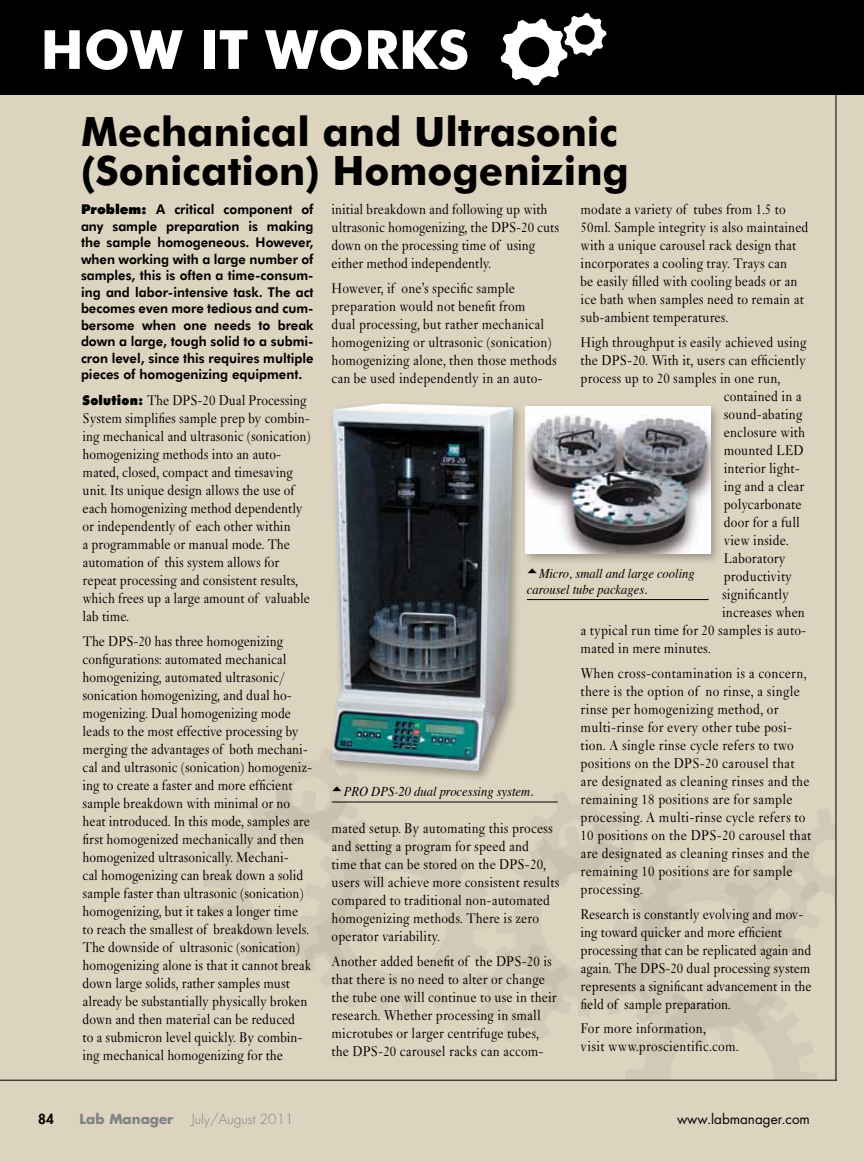
<style>
.page{position:relative;width:864px;height:1161px;background:#fff}
.page>*{position:absolute;margin:0;border:0;box-sizing:border-box;transform-origin:0 0}
.t1{font:700 54px "Futura BT";color:#fff}
.t2{font:700 40.5px/39px "Futura BT";color:#000}
.t3{font:15px/18px "Janson";color:#000;scale:.91 1}
.t4{font:15px/18px "Janson";letter-spacing:.02em;color:#000;scale:.91 1}
.t5{font:800 13.5px/16.5px "Futura BT";color:#000;text-align:justify;scale:.96 1}
.t6{font:italic 13.5px/16.2px "Times";color:#000;scale:.93 1}
.t7{font:13.5px "Futura";color:#000}
.t8{font:300 13.5px "Futura";color:#808285}
.t9{font:700 13.5px "Futura";color:#808285}
.t10{font:800 13.5px "Futura";color:#000}
.s1{font-weight:900}
.s2{font-family:"Futura BT";font-weight:900;font-size:13.5px}
</style>
<div class="page">
<div style="left:0;top:55px;width:864px;height:1106px;background:#ddd4c0"></div>
<div style="left:0;top:0;width:864px;height:94px;background:#000"></div>
<hr style="left:836px;top:0;width:1px;height:1080px;background:#000">
<hr style="left:0;top:1080px;width:837px;height:1px;background:#000">
<svg style="left:501px;top:13px;width:105px;height:72px"></svg>
<div style="left:328px;top:399px;width:197px;height:384px;background:#000;opacity:.3"></div>
<img style="left:332px;top:403px;width:181px;height:344px">
<div style="left:521px;top:402px;width:201px;height:164px;background:#000;opacity:.3"></div>
<img style="left:525px;top:406px;width:185px;height:148px">
<hr style="left:527px;top:599px;width:182px;height:1px;background:#000">
<svg style="left:204px;top:747px;width:631px;height:333px"></svg>
<h1 class="t1" style="left:40px;top:17px;width:318px">HOW IT WORK</h1>
<h1 class="t1" style="left:438px;top:17px;width:33px">S</h1>
<h2 class="t2" style="left:81px;top:112px;width:550px">Mechanical and Ultrasonic (Sonication) Homogenizing</h2>
<p class="t5" style="left:81px;top:201px;width:244px"><span class="s1">Problem:</span> A critical component of any sample preparation is making the sample homogeneous. However, when working with a large number of samples, this is often a time-consum&shy;ing and labor-intensive task. The act becomes even more tedious and cum&shy;bersome when one needs to break down a large, tough solid to a submi&shy;cron level, since this requires multiple pieces of homogenizing equipment.</p>
<p class="t3" style="left:83px;top:391px;width:252px"><span class="s2">Solution:</span> The DPS-20 Dual Processing System simplifies sample prep by combin&shy;ing mechanical and ultrasonic (sonication) homogenizing methods into an auto&shy;mated, closed, compact and timesaving unit. Its unique design allows the use of each homogenizing method dependently or independently of each other within<br>a programmable or manual mode. The automation of this system allows for repeat processing and consistent results, which frees up a large amount of valuable lab time.</p>
<p class="t3" style="left:83px;top:632px;width:254px">The DPS-20 has three homogenizing configurations: automated mechanical homogenizing, automated ultrasonic/ sonication homogenizing, and dual ho&shy;mogenizing. Dual homogenizing mode leads to the most effective processing by merging the advantages of both mechani&shy;cal and ultrasonic (sonication) homogeniz&shy;ing to create a faster and more efficient sample breakdown with minimal or no heat introduced. In this mode, samples are first homogenized mechanically and then homogenized ultrasonically. Mechani-<br>cal homogenizing can break down a solid sample faster than ultrasonic (sonication) homogenizing, but it takes a longer time to reach the smallest of breakdown levels.<br>The downside of ultrasonic (sonication) homogenizing alone is that it cannot break down large solids, rather samples must already be substantially physically broken down and then material can be reduced<br>to a submicron level quickly. By combin&shy;ing mechanical homogenizing for the</p>
<p class="t3" style="left:332px;top:200px;width:251px">initial breakdown and following up with ultrasonic homogenizing, the DPS-20 cuts down on the processing time of using either method independently.</p>
<p class="t3" style="left:332px;top:279px;width:249px">However, if one’s specific sample preparation would not benefit from<br>dual processing, but rather mechanical homogenizing or ultrasonic (sonication) homogenizing alone, then those methods can be used independently in an auto-</p>
<p class="t3" style="left:581px;top:200px;width:252px">modate a variety of tubes from 1.5 to 50ml. Sample integrity is also maintained with a unique carousel rack design that incorporates a cooling tray. Trays can<br>be easily filled with cooling beads or an ice bath when samples need to remain at sub-ambient temperatures.</p>
<p class="t3" style="left:581px;top:333px;width:250px">High throughput is easily achieved using</p>
<p class="t3" style="left:581px;top:351px;width:249px">the DPS-20. With it, users can efficiently</p>
<p class="t3" style="left:581px;top:369px;width:221px">process up to 20 samples in one run,</p>
<p class="t3" style="left:724px;top:387px;width:87px">contained in a</p>
<p class="t3" style="left:724px;top:405px;width:88px">sound-abating</p>
<p class="t3" style="left:724px;top:423px;width:91px">enclosure with</p>
<p class="t3" style="left:724px;top:441px;width:89px">mounted LED</p>
<p class="t3" style="left:724px;top:459px;width:85px">interior light-</p>
<p class="t3" style="left:724px;top:477px;width:90px">ing and a clear</p>
<p class="t3" style="left:724px;top:495px;width:87px">polycarbonate</p>
<p class="t3" style="left:724px;top:513px;width:85px">door for a full</p>
<p class="t3" style="left:724px;top:531px;width:73px">view inside.</p>
<p class="t3" style="left:724px;top:549px;width:70px">Laboratory</p>
<p class="t3" style="left:724px;top:567px;width:77px">productivity</p>
<p class="t3" style="left:722px;top:585px;width:75px">significantly</p>
<p class="t3" style="left:722px;top:603px;width:93px">increases when</p>
<p class="t3" style="left:581px;top:621px;width:250px">a typical run time for 20 samples is auto-</p>
<p class="t3" style="left:581px;top:639px;width:144px">mated in mere minutes.</p>
<p class="t4" style="left:581px;top:664px;width:255px">When cross-contamination is a concern, there is the option of no rinse, a single rinse per homogenizing method, or multi-rinse for every other tube posi&shy;tion. A single rinse cycle refers to two positions on the DPS-20 carousel that are designated as cleaning rinses and the remaining 18 positions are for sample processing. A multi-rinse cycle refers to 10 positions on the DPS-20 carousel that are designated as cleaning rinses and the remaining 10 positions are for sample processing.</p>
<p class="t3" style="left:581px;top:905px;width:255px">Research is constantly evolving and mov&shy;ing toward quicker and more efficient processing that can be replicated again and again. The DPS-20 dual processing system represents a significant advancement in the field of sample preparation.</p>
<p class="t4" style="left:581px;top:1019px;width:175px">For more information,<br>visit www.proscientific.com.</p>
<p class="t6" style="left:527px;top:564px;width:182px;text-indent:12px">Micro, small and large cooling carousel tube packages.</p>
<p class="t6" style="left:344px;top:783px;width:205px">PRO DPS-20 dual processing system.</p>
<p class="t3" style="left:332px;top:819px;width:252px">mated setup. By automating this process and setting a program for speed and<br>time that can be stored on the DPS-20, users will achieve more consistent results compared to traditional non-automated homogenizing methods. There is zero operator variability.</p>
<p class="t3" style="left:332px;top:952px;width:249px">Another added benefit of the DPS-20 is that there is no need to alter or change the tube one will continue to use in their research. Whether processing in small microtubes or larger centrifuge tubes, the DPS-20 carousel racks can accom-</p>
<p class="t10" style="left:38px;top:1110px;width:17px">84</p>
<p class="t9" style="left:80px;top:1109px;width:95px">Lab Manager</p>
<p class="t8" style="left:192px;top:1110px;width:103px">July/August 2011</p>
<p class="t7" style="left:677px;top:1110px;width:134px">www.labmanager.com</p>
</div>
